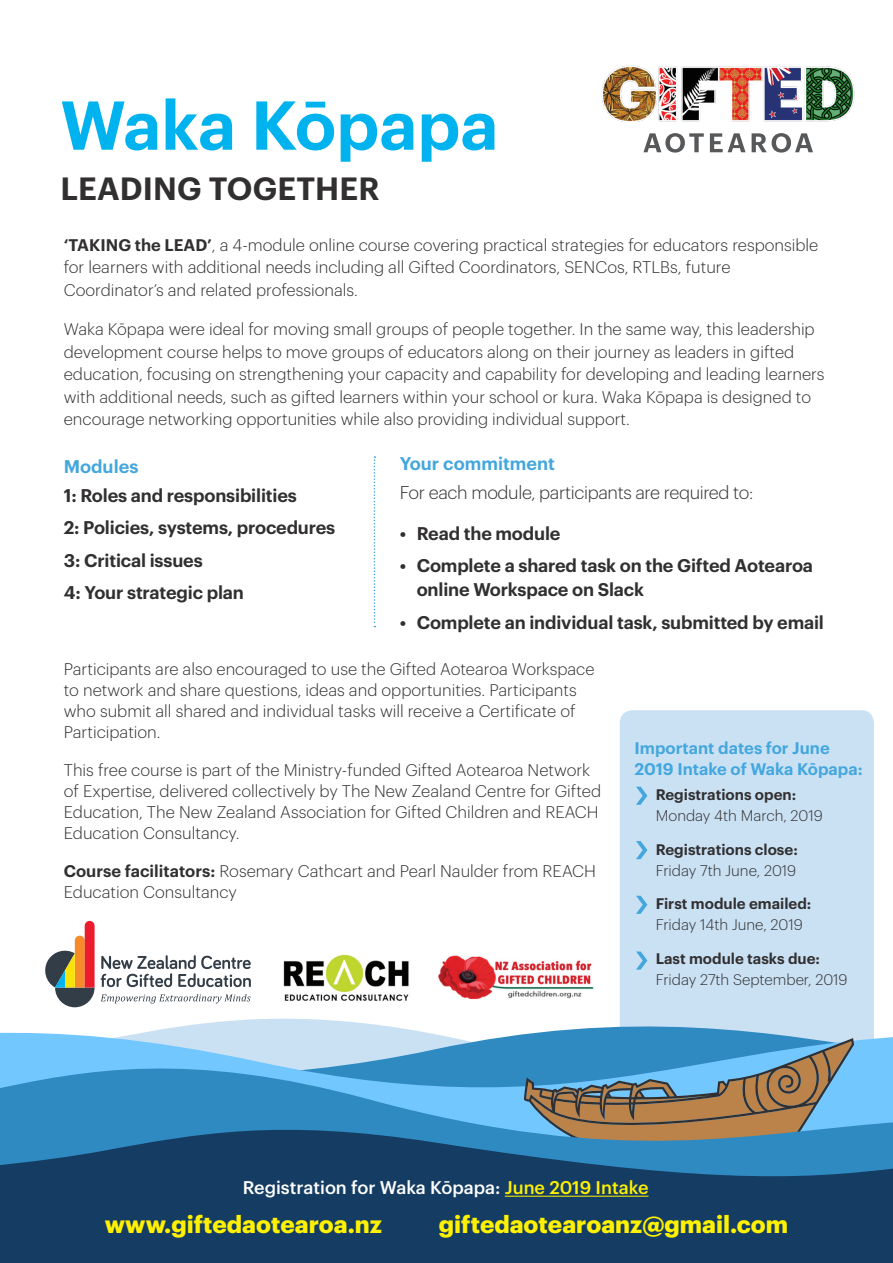
<style>
.page{position:relative;width:893px;height:1263px;background:#fff}
.page>*{position:absolute;margin:0;border:0;box-sizing:border-box;transform-origin:0 0}
.Body_text{font:600 67.5px "Graphik";color:#00b3ef}
.Body_text-2{font:600 31.5px "Graphik";letter-spacing:.005em;color:#312f30}
.Body_text-3{font:700 24px "Graphik";color:#fff101}
.Body_text-4{font:600 18px/24px "Graphik";letter-spacing:-.01em;color:#312f30}
.Body_text-5{font:500 18px "Graphik";color:#fff}
.Body_text-6{font:300 18px "Graphik";letter-spacing:-.02em;color:#312f30}
.SUB_HEADIGN_1{font:600 18px "Graphik";color:#43a7dd}
.Body_text-7{font:300 16.5px/21px "Graphik";color:#312f30}
.SUB_HEADIGN_1-2{font:600 16.5px/21px "Graphik";color:#43a7dd}
.Body_text-8{font:300 15px/21px "Graphik";color:#312f30}
.Body_text-9{font:600 15px/21px "Graphik";color:#312f30}
.s1{font-weight:600}
.s2{font-weight:300}
.s3{color:#fff101}
</style>
<div class="page">
<div style="left:620px;top:710px;width:254px;height:353px;background:#cae1f4;border-radius:13px"></div>
<svg style="left:72px;top:1007px;width:669px;height:24px"></svg>
<svg style="left:0;top:1031px;width:893px;height:19px;fill:#cae1f4"></svg>
<svg style="left:524px;top:1038px;width:330px;height:12px"></svg>
<svg style="left:0;top:1050px;width:893px;height:68px"></svg>
<svg style="left:0;top:1118px;width:893px;height:32px;fill:#308ac2"></svg>
<svg style="left:0;top:1150px;width:893px;height:113px;fill:#153d63"></svg>
<img style="left:602px;top:65px;width:253px;height:57px">
<svg style="left:643px;top:133px;width:170px;height:20px"></svg>
<hr style="left:505px;top:1196px;width:143px;height:1px;background:#fff101">
<svg style="left:374px;top:456px;width:1px;height:171px"></svg>
<img style="left:438px;top:955px;width:156px;height:45px">
<svg style="left:45px;top:921px;width:206px;height:86px"></svg>
<img style="left:283px;top:954px;width:126px;height:47px">
<svg style="left:636px;top:787px;width:11px;height:18px"></svg>
<svg style="left:636px;top:841px;width:11px;height:18px"></svg>
<svg style="left:636px;top:896px;width:11px;height:18px"></svg>
<svg style="left:636px;top:951px;width:11px;height:19px"></svg>
<p class="Body_text" style="left:60px;top:74px;width:440px">Waka Kōpapa</p>
<p class="Body_text-2" style="left:60px;top:164px;width:321px">LEADING TOGETHER</p>
<p class="Body_text-7" style="left:64px;top:232px;width:756px;line-height:22.5px"><span class="s1">‘TAKING the LEAD’</span>, a 4-module online course covering practical strategies for educators responsible for learners with additional needs including all Gifted Coordinators, SENCos, RTLBs, future<br>Coordinator’s and related professionals.</p>
<p class="Body_text-7" style="left:64px;top:317px;width:762px;line-height:22.5px">Waka Kōpapa were ideal for moving small groups of people together. In the same way, this leadership development course helps to move groups of educators along on their journey as leaders in gifted education, focusing on strengthening your capacity and capability for developing and leading learners with additional needs, such as gifted learners within your school or kura. Waka Kōpapa is designed to encourage networking opportunities while also providing individual support.</p>
<p class="SUB_HEADIGN_1" style="left:64px;top:453px;width:76px">Modules</p>
<p class="Body_text-4" style="left:64px;top:481px;width:235px">1: Roles and responsibilities</p>
<p class="Body_text-4" style="left:64px;top:514px;width:273px">2: Policies, systems, procedures</p>
<p class="Body_text-4" style="left:64px;top:546px;width:140px">3: Critical issues</p>
<p class="Body_text-4" style="left:64px;top:579px;width:182px">4: Your strategic plan</p>
<p class="SUB_HEADIGN_1" style="left:400px;top:450px;width:157px">Your commitment</p>
<p class="Body_text-6" style="left:400px;top:479px;width:355px">For each module, participants are required to:</p>
<p class="Body_text-4" style="left:400px;top:519px;width:162px">• Read the module</p>
<p class="Body_text-4" style="left:417px;top:552px;width:398px;text-indent:-17px">• Complete a shared task on the Gifted Aotearoa online Workspace on Slack</p>
<p class="Body_text-4" style="left:400px;top:608px;width:426px">• Complete an individual task, submitted by email</p>
<p class="Body_text-7" style="left:64px;top:658px;width:532px">Participants are also encouraged to use the Gifted Aotearoa Workspace to network and share questions, ideas and opportunities. Participants who submit all shared and individual tasks will receive a Certificate of Participation.</p>
<p class="Body_text-7" style="left:64px;top:759px;width:539px">This free course is part of the Ministry-funded Gifted Aotearoa Network of Expertise, delivered collectively by The New Zealand Centre for Gifted Education, The New Zealand Association for Gifted Children and REACH Education Consultancy.</p>
<p class="Body_text-7" style="left:64px;top:860px;width:534px"><span class="s1">Course facilitators:</span> Rosemary Cathcart and Pearl Naulder from REACH<br>Education Consultancy</p>
<p class="SUB_HEADIGN_1-2" style="left:634px;top:735px;width:230px">Important dates for June<br>2019 Intake of Waka Kōpapa:</p>
<p class="Body_text-8" style="left:656px;top:783px;width:169px"><span class="s1">Registrations open:<br></span>Monday 4th March, 2019</p>
<p class="Body_text-9" style="left:656px;top:837px;width:144px">Registrations close:<br><span class="s2">Friday 7th June, 2019</span></p>
<p class="Body_text-9" style="left:656px;top:892px;width:157px">First module emailed:<br><span class="s2">Friday 14th June, 2019</span></p>
<p class="Body_text-8" style="left:656px;top:947px;width:193px"><span class="s1">Last module tasks due:<br></span>Friday 27th September, 2019</p>
<p class="Body_text-5" style="left:243px;top:1174px;width:407px">Registration for Waka Kōpapa: <span class="s3">June 2019 Intake</span></p>
<p class="Body_text-3" style="left:105px;top:1205px;width:279px">www.giftedaotearoa.nz</p>
<p class="Body_text-3" style="left:439px;top:1205px;width:351px">giftedaotearoanz@gmail.com</p>
</div>
